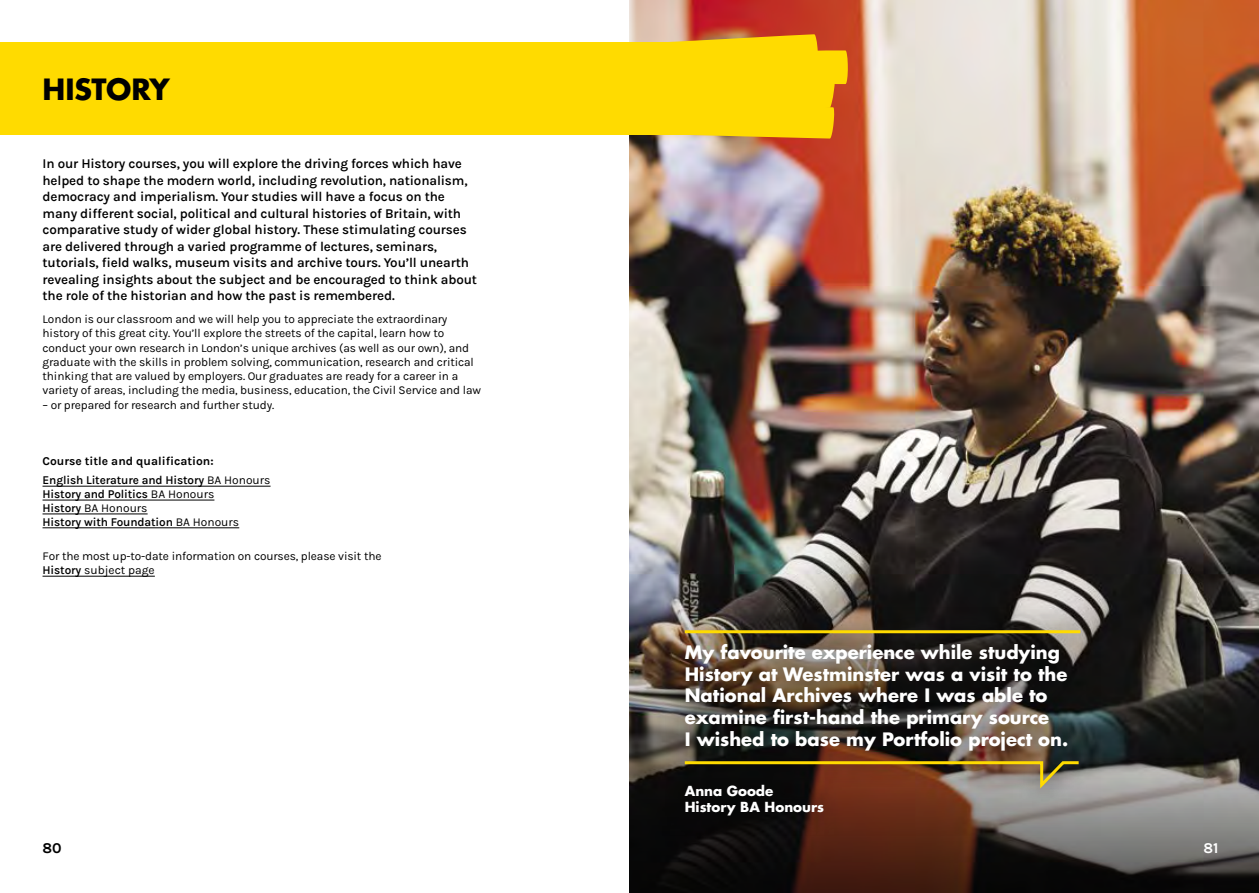
<style>
.page{position:relative;width:1259px;height:893px;background:#fff}
.page>*{position:absolute;margin:0;border:0;box-sizing:border-box;transform-origin:0 0}
.t1{font:700 28.5px "Futura LT Pro";letter-spacing:-.01em;color:#000}
.t2{font:700 18px/21.8px "Futura LT Pro";color:#fff}
.t3{font:15px "Karla";color:#000}
.t4{font:15px "Karla";color:#fff}
.t5{font:600 13.5px/16.5px "Karla";letter-spacing:-.01em;color:#000}
.t6{font:700 13.5px/15.8px "Futura LT Pro";color:#fff}
.t7{font:12px/14.2px "Karla";letter-spacing:-.01em;color:#000}
.t8{font:600 12px/14px "Karla";letter-spacing:-.01em;color:#000}
.s1{font-weight:600}
.s2{font-weight:400}
</style>
<div class="page">
<img style="left:629px;top:0;width:630px;height:499px">
<img style="left:629px;top:499px;width:630px;height:240px">
<svg style="left:629px;top:739px;width:630px;height:154px;background:#403734"></svg>
<img style="left:662px;top:607px;width:439px;height:229px">
<hr style="left:685px;top:630px;width:395px;height:3px;background:#ffdb00">
<svg style="left:682px;top:760px;width:399px;height:32px;background:#664b2c"></svg>
<div style="left:0;top:43px;width:804px;height:92px;background:#ffdb00"></div>
<svg style="left:639px;top:34px;width:209px;height:105px"></svg>
<hr style="left:43px;top:486px;width:227px;height:1px;background:#000">
<hr style="left:43px;top:500px;width:171px;height:1px;background:#000">
<hr style="left:43px;top:514px;width:105px;height:1px;background:#000">
<hr style="left:43px;top:528px;width:196px;height:1px;background:#000">
<hr style="left:43px;top:576px;width:112px;height:1px;background:#000">
<h1 class="t1" style="left:43px;top:68px;width:129px">HISTORY</h1>
<p class="t5" style="left:43px;top:155px;width:436px">In our History courses, you will explore the driving forces which have helped to shape the modern world, including revolution, nationalism, democracy and imperialism. Your studies will have a focus on the many different social, political and cultural histories of Britain, with comparative study of wider global history. These stimulating courses are delivered through a varied programme of lectures, seminars, tutorials, field walks, museum visits and archive tours. You’ll unearth revealing insights about the subject and be encouraged to think about the role of the historian and how the past is remembered.</p>
<p class="t7" style="left:43px;top:312px;width:440px">London is our classroom and we will help you to appreciate the extraordinary history of this great city. You’ll explore the streets of the capital, learn how to conduct your own research in London’s unique archives (as well as our own), and graduate with the skills in problem solving, communication, research and critical thinking that are valued by employers. Our graduates are ready for a career in a variety of areas, including the media, business, education, the Civil Service and law</p>
<p class="t7" style="left:43px;top:397px;width:233px">– or prepared for research and further study.</p>
<p class="t7" style="left:43px;top:451px;width:229px;line-height:19.2px">Course title and qualification:<br><span class="s1">English Literature and History</span> BA Honours</p>
<p class="t8" style="left:43px;top:486px;width:198px">History and Politics <span class="s2">BA Honours<br></span>History <span class="s2">BA Honours<br></span>History with Foundation <span class="s2">BA Honours</span></p>
<p class="t7" style="left:43px;top:548px;width:340px">For the most up-to-date information on courses, please visit the<br><span class="s1">History</span> subject page</p>
<h2 class="t2" style="left:685px;top:640px;width:385px">My favourite experience while studying History at Westminster was a visit to the National Archives where I was able to examine first-hand the primary source<br>I wished to base my Portfolio project on.</h2>
<p class="t6" style="left:685px;top:782px;width:141px">Anna Goode<br>History BA Honours</p>
<p class="t3" style="left:43px;top:838px;width:21px">80</p>
<p class="t4" style="left:1203px;top:838px;width:17px">81</p>
</div>
